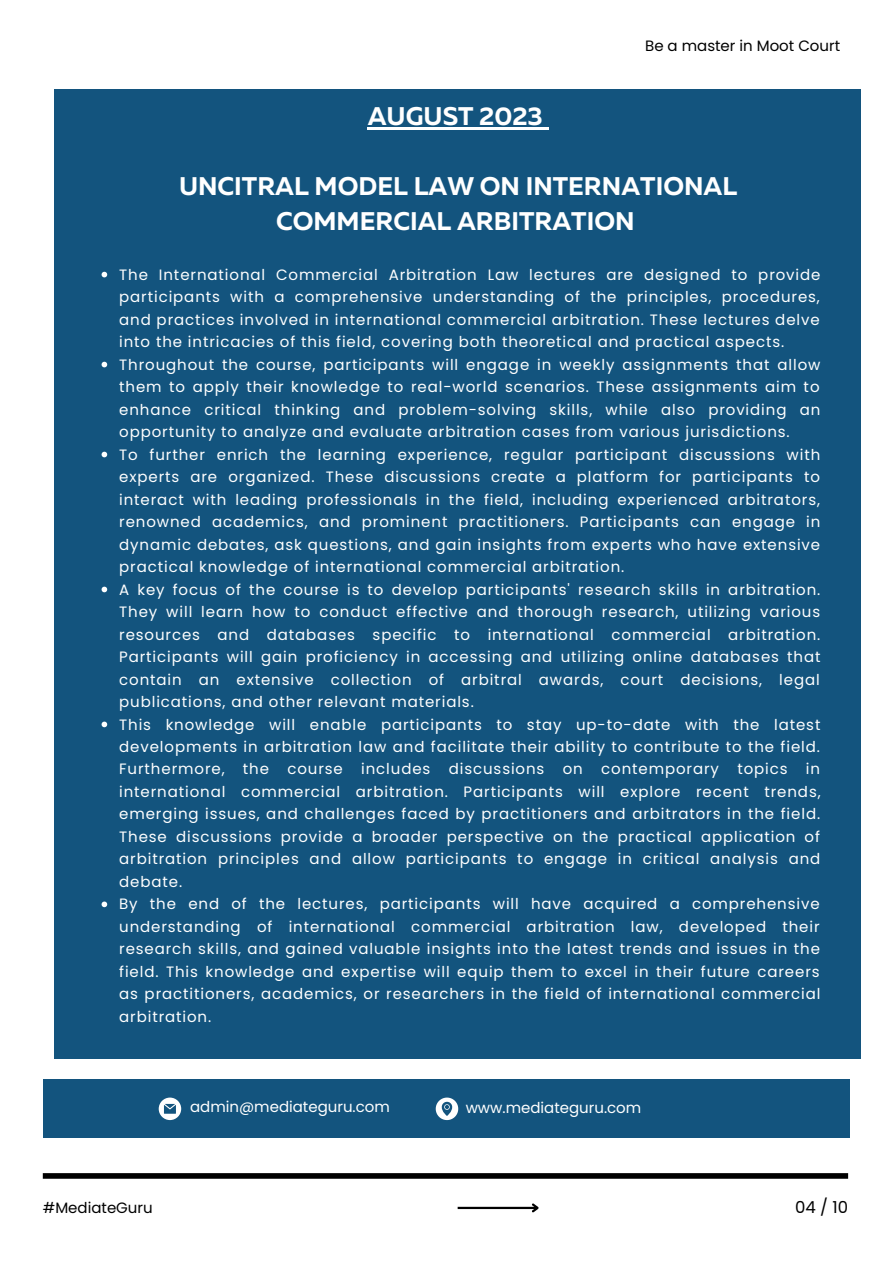
<style>
.page{position:relative;width:893px;height:1264px;background:#fff}
.page>*{position:absolute;margin:0;border:0;box-sizing:border-box;transform-origin:0 0}
.t1{font:700 25.5px/34.8px "Muller";color:#fff;text-align:center}
.t2{font:16.5px "Poppins";color:#000}
.t3{font:15px/22.5px "Poppins";letter-spacing:.06em;color:#fff;text-align:justify}
.t4{font:15px "Poppins";color:#fff}
.t5{font:15px "Poppins";color:#000}
</style>
<div class="page">
<div style="left:54px;top:89px;width:806px;height:969px;background:#13547e"></div>
<div style="left:43px;top:1079px;width:806px;height:58px;background:#13547e"></div>
<div style="left:43px;top:1173px;width:805px;height:5px;background:#000"></div>
<hr style="left:457px;top:1206px;width:80px;height:2px;background:#000">
<svg style="left:529px;top:1203px;width:10px;height:10px"></svg>
<svg style="left:159px;top:1097px;width:22px;height:23px"></svg>
<svg style="left:435px;top:1097px;width:23px;height:23px"></svg>
<svg style="left:102px;top:272px;width:5px;height:5px"></svg>
<svg style="left:102px;top:362px;width:5px;height:5px"></svg>
<svg style="left:102px;top:451px;width:5px;height:6px"></svg>
<svg style="left:102px;top:586px;width:5px;height:6px"></svg>
<svg style="left:102px;top:721px;width:5px;height:6px"></svg>
<svg style="left:102px;top:901px;width:5px;height:6px"></svg>
<hr style="left:368px;top:127px;width:175px;height:2px;background:#fff">
<p class="t1" style="left:368px;top:101px;width:177px">AUGUST 2023</p>
<p class="t5" style="left:645px;top:35px;width:196px">Be a master in Moot Court</p>
<p class="t1" style="left:179px;top:170px;width:559px">UNCITRAL MODEL LAW ON INTERNATIONAL<br>COMMERCIAL ARBITRATION</p>
<p class="t3" style="left:119px;top:263px;width:702px">The International Commercial Arbitration Law lectures are designed to provide participants with a comprehensive understanding of the principles, procedures, and practices involved in international commercial arbitration. These lectures delve into the intricacies of this field, covering both theoretical and practical aspects.</p>
<p class="t3" style="left:119px;top:353px;width:702px">Throughout the course, participants will engage in weekly assignments that allow them to apply their knowledge to real-world scenarios. These assignments aim to enhance critical thinking and problem-solving skills, while also providing an opportunity to analyze and evaluate arbitration cases from various jurisdictions.</p>
<p class="t3" style="left:119px;top:443px;width:702px">To further enrich the learning experience, regular participant discussions with experts are organized. These discussions create a platform for participants to interact with leading professionals in the field, including experienced arbitrators, renowned academics, and prominent practitioners. Participants can engage in dynamic debates, ask questions, and gain insights from experts who have extensive practical knowledge of international commercial arbitration.</p>
<p class="t3" style="left:119px;top:578px;width:703px">A key focus of the course is to develop participants' research skills in arbitration.<br>They will learn how to conduct effective and thorough research, utilizing various resources and databases specific to international commercial arbitration.<br>Participants will gain proficiency in accessing and utilizing online databases that contain an extensive collection of arbitral awards, court decisions, legal publications, and other relevant materials.</p>
<p class="t3" style="left:119px;top:713px;width:703px">This knowledge will enable participants to stay up-to-date with the latest developments in arbitration law and facilitate their ability to contribute to the field.<br>Furthermore, the course includes discussions on contemporary topics in international commercial arbitration. Participants will explore recent trends, emerging issues, and challenges faced by practitioners and arbitrators in the field.<br>These discussions provide a broader perspective on the practical application of arbitration principles and allow participants to engage in critical analysis and debate.</p>
<p class="t3" style="left:119px;top:892px;width:702px">By the end of the lectures, participants will have acquired a comprehensive understanding of international commercial arbitration law, developed their research skills, and gained valuable insights into the latest trends and issues in the field. This knowledge and expertise will equip them to excel in their future careers as practitioners, academics, or researchers in the field of international commercial arbitration.</p>
<p class="t4" style="left:190px;top:1096px;width:201px">admin@mediateguru.com</p>
<p class="t4" style="left:465px;top:1097px;width:177px">www.mediateguru.com</p>
<p class="t5" style="left:43px;top:1196px;width:111px">#MediateGuru</p>
<p class="t2" style="left:795px;top:1195px;width:54px">04 / 10</p>
</div>
